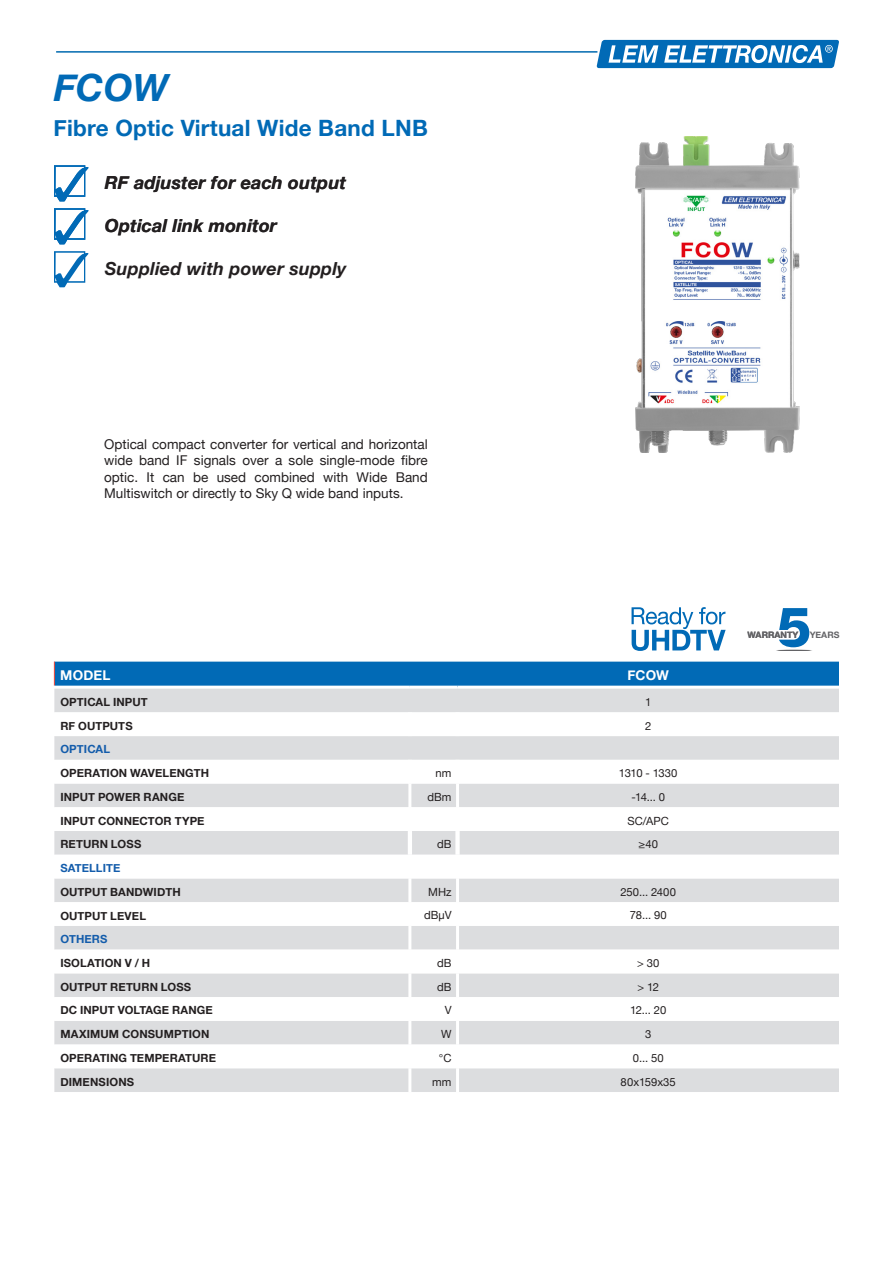
<style>
.page{position:relative;width:893px;height:1263px;background:#fff}
.page>*{position:absolute;margin:0;border:0;box-sizing:border-box;transform-origin:0 0}
.CODICE_Prodotto_ITA{font:italic 700 37.5px "Helvetica Neue";color:#016ab6}
.Elenco_puntato{font:700 22.5px "Helvetica Neue";letter-spacing:.01em;color:#016ab6}
.Elenco_puntato-2{font:italic 700 18px "Helvetica Neue";letter-spacing:.01em;color:#231f20}
.Testi_semplici{font:13.5px/16.5px "Helvetica Neue";color:#231f20;text-align:justify}
.Intestazione_Tabelle_Codice{font:700 13.5px "Helvetica Neue";letter-spacing:.01em;color:#fff}
.Grassetto_Tabelle_ITA{font:700 11.25px "Helvetica Neue";letter-spacing:.01em;color:#231f20}
.Descriz_Tabelle_ITA{font:11.25px "Helvetica Neue";color:#231f20}
.Colonna_dB_Dx{font:11.25px "Helvetica Neue";letter-spacing:.005em;color:#231f20}
.Grassetto_Tabelle_ITA-2{font:700 11.25px "Helvetica Neue";letter-spacing:.005em;color:#135cab}
.Descriz_Tabelle_EN{font:11.25px "Helvetica Neue";letter-spacing:.005em;color:#231f20}
.Descriz_Tabelle_ITA-2{font:11.25px "Helvetica Neue";letter-spacing:-.035em;color:#231f20}
.t1{font:700 8.85px "Helvetica Neue";color:#636366}
</style>
<div class="page">
<svg style="left:596px;top:40px;width:243px;height:28px"></svg>
<hr style="left:56px;top:51px;width:541px;height:2px;background:#016aaf">
<img style="left:636px;top:137px;width:164px;height:316px">
<svg style="left:631px;top:607px;width:95px;height:44px"></svg>
<hr style="left:776px;top:649px;width:37px;height:2px;background:#636366;border-radius:50%">
<svg style="left:779px;top:608px;width:30px;height:39px"></svg>
<div style="left:54px;top:689px;width:785px;height:403px;background:#dcdddf"></div>
<svg style="left:54px;top:712px;width:785px;height:356px"></svg>
<hr style="left:408px;top:712px;width:4px;height:24px;background:#fff">
<div style="left:455px;top:712px;width:5px;height:24px;background:#fff"></div>
<hr style="left:408px;top:760px;width:4px;height:23px;background:#fff">
<div style="left:455px;top:760px;width:5px;height:23px;background:#fff"></div>
<hr style="left:408px;top:807px;width:4px;height:24px;background:#fff">
<div style="left:455px;top:807px;width:5px;height:24px;background:#fff"></div>
<hr style="left:408px;top:831px;width:4px;height:24px;background:#fff">
<div style="left:455px;top:831px;width:5px;height:24px;background:#fff"></div>
<div style="left:54px;top:662px;width:785px;height:24px;background:#016ab6"></div>
<hr style="left:408px;top:783px;width:3px;height:24px;background:#fff">
<hr style="left:456px;top:783px;width:3px;height:24px;background:#fff">
<hr style="left:408px;top:855px;width:3px;height:23px;background:#fff">
<hr style="left:456px;top:855px;width:3px;height:23px;background:#fff">
<hr style="left:408px;top:878px;width:3px;height:24px;background:#fff">
<hr style="left:456px;top:878px;width:3px;height:24px;background:#fff">
<hr style="left:408px;top:902px;width:3px;height:24px;background:#fff">
<hr style="left:456px;top:902px;width:3px;height:24px;background:#fff">
<hr style="left:408px;top:926px;width:3px;height:24px;background:#fff">
<hr style="left:456px;top:926px;width:3px;height:24px;background:#fff">
<hr style="left:408px;top:950px;width:3px;height:23px;background:#fff">
<hr style="left:456px;top:950px;width:3px;height:23px;background:#fff">
<hr style="left:408px;top:973px;width:3px;height:24px;background:#fff">
<hr style="left:456px;top:973px;width:3px;height:24px;background:#fff">
<hr style="left:408px;top:997px;width:3px;height:24px;background:#fff">
<hr style="left:456px;top:997px;width:3px;height:24px;background:#fff">
<hr style="left:408px;top:1021px;width:3px;height:23px;background:#fff">
<hr style="left:456px;top:1021px;width:3px;height:23px;background:#fff">
<hr style="left:408px;top:1044px;width:3px;height:24px;background:#fff">
<hr style="left:456px;top:1044px;width:3px;height:24px;background:#fff">
<hr style="left:408px;top:1068px;width:3px;height:24px;background:#fff">
<hr style="left:456px;top:1068px;width:3px;height:24px;background:#fff">
<svg style="left:54px;top:165px;width:34px;height:36px"></svg>
<svg style="left:54px;top:208px;width:34px;height:36px"></svg>
<svg style="left:54px;top:251px;width:34px;height:36px"></svg>
<p class="CODICE_Prodotto_ITA" style="left:54px;top:58px;width:116px">FCOW</p>
<p class="Elenco_puntato" style="left:54px;top:110px;width:376px">Fibre Optic Virtual Wide Band LNB</p>
<p class="Elenco_puntato-2" style="left:105px;top:168px;width:243px">RF adjuster for each output</p>
<p class="Elenco_puntato-2" style="left:105px;top:211px;width:174px">Optical link monitor</p>
<p class="Elenco_puntato-2" style="left:105px;top:254px;width:243px">Supplied with power supply</p>
<p class="Testi_semplici" style="left:104px;top:437px;width:325px">Optical compact converter for vertical and horizontal wide band IF signals over a sole single-mode fibre optic. It can be used combined with Wide Band Multiswitch or directly to Sky Q wide band inputs.</p>
<p class="Intestazione_Tabelle_Codice" style="left:60px;top:665px;width:52px">MODEL</p>
<p class="Intestazione_Tabelle_Codice" style="left:628px;top:665px;width:43px">FCOW</p>
<p class="Grassetto_Tabelle_ITA" style="left:60px;top:693px;width:89px">OPTICAL INPUT</p>
<p class="Descriz_Tabelle_ITA" style="left:645px;top:694px;width:8px">1</p>
<p class="Grassetto_Tabelle_ITA" style="left:60px;top:717px;width:74px">RF OUTPUTS</p>
<p class="Descriz_Tabelle_ITA" style="left:645px;top:717px;width:8px">2</p>
<p class="Grassetto_Tabelle_ITA-2" style="left:60px;top:741px;width:51px">OPTICAL</p>
<p class="Grassetto_Tabelle_ITA" style="left:60px;top:764px;width:150px">OPERATION WAVELENGTH</p>
<p class="Colonna_dB_Dx" style="left:436px;top:765px;width:17px">nm</p>
<p class="Descriz_Tabelle_ITA-2" style="left:619px;top:765px;width:60px">1310 - 1330</p>
<p class="Grassetto_Tabelle_ITA" style="left:60px;top:788px;width:125px">INPUT POWER RANGE</p>
<p class="Colonna_dB_Dx" style="left:427px;top:789px;width:26px">dBm</p>
<p class="Descriz_Tabelle_ITA" style="left:631px;top:789px;width:35px">-14... 0</p>
<p class="Grassetto_Tabelle_ITA" style="left:60px;top:812px;width:146px">INPUT CONNECTOR TYPE</p>
<p class="Descriz_Tabelle_ITA" style="left:627px;top:812px;width:43px">SC/APC</p>
<p class="Grassetto_Tabelle_ITA" style="left:60px;top:835px;width:82px">RETURN LOSS</p>
<p class="Colonna_dB_Dx" style="left:437px;top:836px;width:16px">dB</p>
<p class="Descriz_Tabelle_ITA" style="left:639px;top:836px;width:21px">≥40</p>
<p class="Grassetto_Tabelle_ITA-2" style="left:60px;top:859px;width:61px">SATELLITE</p>
<p class="Grassetto_Tabelle_ITA" style="left:60px;top:883px;width:122px">OUTPUT BANDWIDTH</p>
<p class="Colonna_dB_Dx" style="left:428px;top:883px;width:25px">MHz</p>
<p class="Descriz_Tabelle_ITA" style="left:620px;top:883px;width:57px">250... 2400</p>
<p class="Grassetto_Tabelle_ITA" style="left:60px;top:907px;width:87px">OUTPUT LEVEL</p>
<p class="Colonna_dB_Dx" style="left:424px;top:907px;width:29px">dBµV</p>
<p class="Descriz_Tabelle_ITA" style="left:630px;top:907px;width:39px">78... 90</p>
<p class="Grassetto_Tabelle_ITA-2" style="left:60px;top:930px;width:49px">OTHERS</p>
<p class="Grassetto_Tabelle_ITA" style="left:60px;top:954px;width:91px">ISOLATION V / H</p>
<p class="Colonna_dB_Dx" style="left:437px;top:955px;width:16px">dB</p>
<p class="Descriz_Tabelle_ITA" style="left:637px;top:955px;width:24px">&gt; 30</p>
<p class="Grassetto_Tabelle_ITA" style="left:60px;top:978px;width:132px">OUTPUT RETURN LOSS</p>
<p class="Colonna_dB_Dx" style="left:437px;top:978px;width:16px">dB</p>
<p class="Descriz_Tabelle_ITA" style="left:637px;top:978px;width:23px">&gt; 12</p>
<p class="Grassetto_Tabelle_ITA" style="left:60px;top:1001px;width:154px">DC INPUT VOLTAGE RANGE</p>
<p class="Colonna_dB_Dx" style="left:445px;top:1002px;width:8px">V</p>
<p class="Descriz_Tabelle_ITA" style="left:630px;top:1002px;width:38px">12... 20</p>
<p class="Grassetto_Tabelle_ITA" style="left:60px;top:1025px;width:151px">MAXIMUM CONSUMPTION</p>
<p class="Colonna_dB_Dx" style="left:441px;top:1026px;width:12px">W</p>
<p class="Descriz_Tabelle_ITA" style="left:645px;top:1026px;width:8px">3</p>
<p class="Grassetto_Tabelle_ITA" style="left:60px;top:1049px;width:157px">OPERATING TEMPERATURE</p>
<p class="Colonna_dB_Dx" style="left:439px;top:1050px;width:14px">°C</p>
<p class="Descriz_Tabelle_EN" style="left:633px;top:1050px;width:32px">0... 50</p>
<p class="Grassetto_Tabelle_ITA" style="left:60px;top:1073px;width:75px">DIMENSIONS</p>
<p class="Colonna_dB_Dx" style="left:432px;top:1073px;width:21px">mm</p>
<p class="Descriz_Tabelle_EN" style="left:621px;top:1073px;width:57px">80x159x35</p>
<p class="t1" style="left:747px;top:630px;width:52px">WARRANTY</p>
<p class="t1" style="left:810px;top:630px;width:31px">YEARS</p>
</div>
